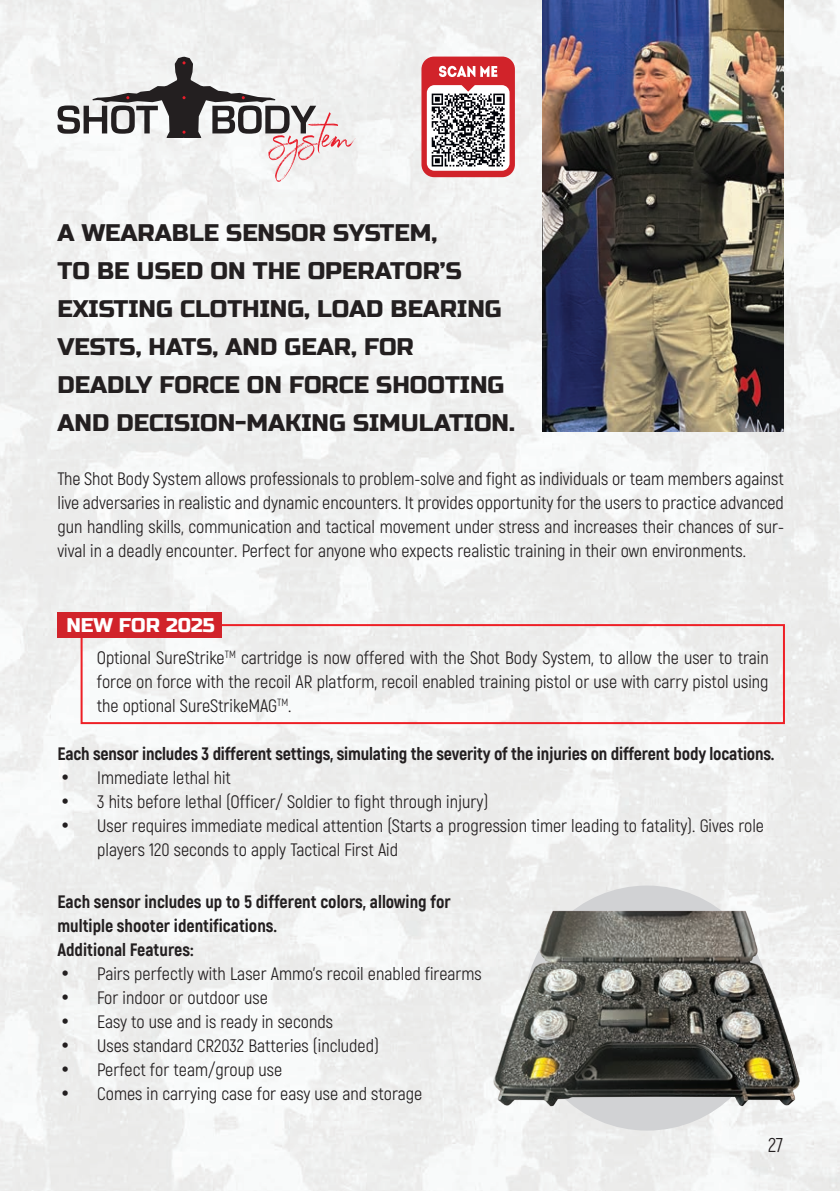
<style>
.page{position:relative;width:840px;height:1191px;background:#fff}
.page>*{position:absolute;margin:0;border:0;box-sizing:border-box;transform-origin:0 0}
.t1{font:24px/38px "Russo One";color:#231f20}
.t2{font:20px "Akrobat";color:#231f20}
.t3{font:19.8px "Russo One";color:#fff}
.t4{font:18px/24px "Akrobat";color:#231f20;text-align:justify}
.t5{font:800 18px/24px "Akrobat";letter-spacing:-.01em;color:#231f20}
</style>
<div class="page">
<img style="left:0;top:0;width:839px;height:1191px">
<svg style="left:57px;top:57px;width:298px;height:125px"></svg>
<div style="left:524px;top:885px;width:245px;height:245px;background:#d1d2d4;border-radius:50%"></div>
<div style="left:421px;top:57px;width:93px;height:120px;background:#d1232a;border-radius:13px"></div>
<svg style="left:439px;top:66px;width:58px;height:11px"></svg>
<div style="left:426px;top:85px;width:83px;height:86px;background:#fff;border-radius:8px"></div>
<img style="left:474px;top:896px;width:345px;height:223px">
<div style="left:81px;top:624px;width:703px;height:100px;border:2px solid #ee2026"></div>
<div style="left:57px;top:612px;width:165px;height:26px;background:#d1232a"></div>
<img style="left:541px;top:0;width:241px;height:431px">
<svg style="left:431px;top:85px;width:73px;height:81px"></svg>
<h1 class="t1" style="left:57px;top:214px;width:458px">A WEARABLE SENSOR SYSTEM,<br>TO BE USED ON THE OPERATOR’S<br>EXISTING CLOTHING, LOAD BEARING<br>VESTS, HATS, AND GEAR, FOR<br>DEADLY FORCE ON FORCE SHOOTING<br>AND DECISION-MAKING SIMULATION.</h1>
<p class="t4" style="left:57px;top:466px;width:727px">The Shot Body System allows professionals to problem-solve and fight as individuals or team members against live adversaries in realistic and dynamic encounters. It provides opportunity for the users to practice advanced gun handling skills, communication and tactical movement under stress and increases their chances of sur&shy;vival in a deadly encounter. Perfect for anyone who expects realistic training in their own environments.</p>
<p class="t3" style="left:66px;top:614px;width:150px">NEW FOR 2025</p>
<p class="t4" style="left:97px;top:645px;width:673px">Optional SureStrike<sup>TM</sup> cartridge is now offered with the Shot Body System, to allow the user to train force on force with the recoil AR platform, recoil enabled training pistol or use with carry pistol using the optional SureStrikeMAG<sup>TM</sup>.</p>
<p class="t5" style="left:57px;top:741px;width:718px">Each sensor includes 3 different settings, simulating the severity of the injuries on different body locations.</p>
<p class="t4" style="left:61px;top:765px;width:171px">• Immediate lethal hit</p>
<p class="t4" style="left:61px;top:789px;width:428px">• 3 hits before lethal (Officer/ Soldier to fight through injury)</p>
<p class="t4" style="left:97px;top:813px;width:668px;text-indent:-36px">• User requires immediate medical attention (Starts a progression timer leading to fatality). Gives role players 120 seconds to apply Tactical First Aid</p>
<p class="t5" style="left:57px;top:889px;width:394px">Each sensor includes up to 5 different colors, allowing for multiple shooter identifications.<br>Additional Features:</p>
<p class="t4" style="left:61px;top:961px;width:422px">• Pairs perfectly with Laser Ammo’s recoil enabled firearms</p>
<p class="t4" style="left:61px;top:985px;width:208px">• For indoor or outdoor use</p>
<p class="t4" style="left:61px;top:1009px;width:273px">• Easy to use and is ready in seconds</p>
<p class="t4" style="left:61px;top:1033px;width:319px">• Uses standard CR2032 Batteries (included)</p>
<p class="t4" style="left:61px;top:1057px;width:222px">• Perfect for team/group use</p>
<p class="t4" style="left:61px;top:1081px;width:362px">• Comes in carrying case for easy use and storage</p>
<p class="t2" style="left:767px;top:1133px;width:17px">27</p>
</div>
